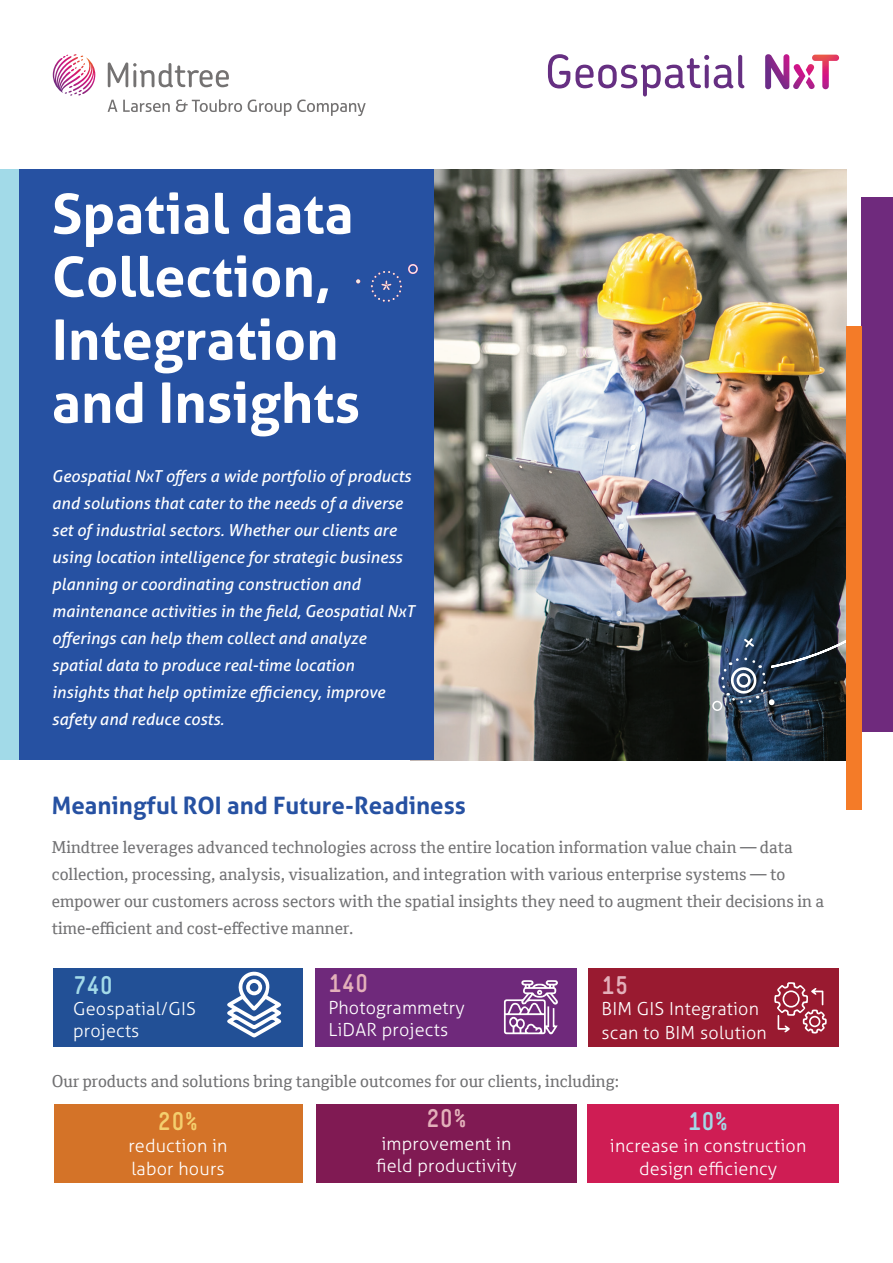
<style>
.page{position:relative;width:893px;height:1263px;background:#fff}
.page>*{position:absolute;margin:0;border:0;box-sizing:border-box;transform-origin:0 0}
.t1{font:700 55.5px/63px "Aller Typo";color:#fff}
.t2{font:700 24px "Aller Typo";color:#2651a2}
.t3{font:700 24px "Simple";letter-spacing:.01em;color:#e3b0ba}
.t4{font:700 24px "Simple";color:#a3dae8}
.t5{font:700 24px "Simple";color:#f4cf6e}
.t6{font:300 18px/22.5px "Aller Typo";letter-spacing:.01em;color:#fff}
.t7{font:italic 16.5px/27px "Aller Typo";color:#fff}
.t8{font:16.5px/27px "Cordale";color:#717173}
</style>
<div class="page">
<img style="left:433px;top:170px;width:414px;height:590px">
<div style="left:0;top:170px;width:433px;height:590px;background:#2651a2"></div>
<svg style="left:108px;top:62px;width:121px;height:25px"></svg>
<svg style="left:53px;top:54px;width:39px;height:39px"></svg>
<svg style="left:108px;top:100px;width:9px;height:12px"></svg>
<svg style="left:123px;top:100px;width:47px;height:12px"></svg>
<svg style="left:176px;top:99px;width:66px;height:13px"></svg>
<svg style="left:248px;top:100px;width:118px;height:16px"></svg>
<div style="left:0;top:170px;width:19px;height:590px;background:#a2dae8"></div>
<svg style="left:371px;top:271px;width:31px;height:31px"></svg>
<svg style="left:408px;top:264px;width:10px;height:10px"></svg>
<svg style="left:356px;top:279px;width:4px;height:4px"></svg>
<div style="left:712px;top:701px;width:10px;height:10px;border:2px solid #fff;border-radius:50%"></div>
<svg style="left:722px;top:552px;width:125px;height:153px;background:#2a3540"></svg>
<div style="left:53px;top:968px;width:250px;height:78px;background:#225096"></div>
<div style="left:315px;top:968px;width:261px;height:78px;background:#6f297b"></div>
<div style="left:588px;top:968px;width:250px;height:78px;background:#991a30"></div>
<div style="left:54px;top:1104px;width:249px;height:78px;background:#d47328"></div>
<div style="left:316px;top:1104px;width:260px;height:78px;background:#801a53"></div>
<div style="left:588px;top:1104px;width:251px;height:78px;background:#cf1d54"></div>
<div style="left:862px;top:198px;width:31px;height:534px;background:#6f2a7d"></div>
<div style="left:847px;top:326px;width:15px;height:483px;background:#f47b28"></div>
<svg style="left:765px;top:54px;width:74px;height:35px"></svg>
<svg style="left:548px;top:54px;width:196px;height:42px"></svg>
<svg style="left:774px;top:982px;width:53px;height:51px"></svg>
<svg style="left:227px;top:971px;width:55px;height:66px"></svg>
<svg style="left:504px;top:980px;width:54px;height:55px"></svg>
<h1 class="t1" style="left:52px;top:182px;width:310px">Spatial data<br>Collection,<br>Integration and Insights</h1>
<p class="t7" style="left:52px;top:462px;width:364px">Geospatial NxT offers a wide portfolio of products and solutions that cater to the needs of a diverse set of industrial sectors. Whether our clients are using location intelligence for strategic business planning or coordinating construction and maintenance activities in the field, Geospatial NxT offerings can help them collect and analyze spatial data to produce real-time location insights that help optimize efficiency, improve safety and reduce costs.</p>
<h2 class="t2" style="left:52px;top:791px;width:415px">Meaningful ROI and Future-Readiness</h2>
<p class="t8" style="left:52px;top:834px;width:774px">Mindtree leverages advanced technologies across the entire location information value chain — data collection, processing, analysis, visualization, and integration with various enterprise systems — to empower our customers across sectors with the spatial insights they need to augment their decisions in a time-efficient and cost-effective manner.</p>
<h2 class="t4" style="left:73px;top:970px;width:42px">740</h2>
<p class="t6" style="left:73px;top:998px;width:124px;line-height:21.6px">Geospatial/GIS projects</p>
<h2 class="t3" style="left:328px;top:969px;width:42px">140</h2>
<p class="t6" style="left:328px;top:997px;width:138px;line-height:21.6px">Photogrammetry<br>LiDAR projects</p>
<h2 class="t3" style="left:602px;top:970px;width:28px">15</h2>
<p class="t6" style="left:602px;top:996px;width:167px;line-height:24px">BIM GIS Integration scan to BIM solution</p>
<p class="t8" style="left:52px;top:1068px;width:569px">Our products and solutions bring tangible outcomes for our clients, including:</p>
<h2 class="t5" style="left:158px;top:1106px;width:42px">20%</h2>
<p class="t6" style="left:128px;top:1134px;width:101px">reduction in labor hours</p>
<h2 class="t3" style="left:426px;top:1104px;width:42px">20%</h2>
<p class="t6" style="left:376px;top:1132px;width:142px;text-align:center">improvement in field productivity</p>
<h2 class="t4" style="left:688px;top:1106px;width:42px">10%</h2>
<p class="t6" style="left:610px;top:1134px;width:198px;text-align:center">increase in construction design efficiency</p>
</div>
